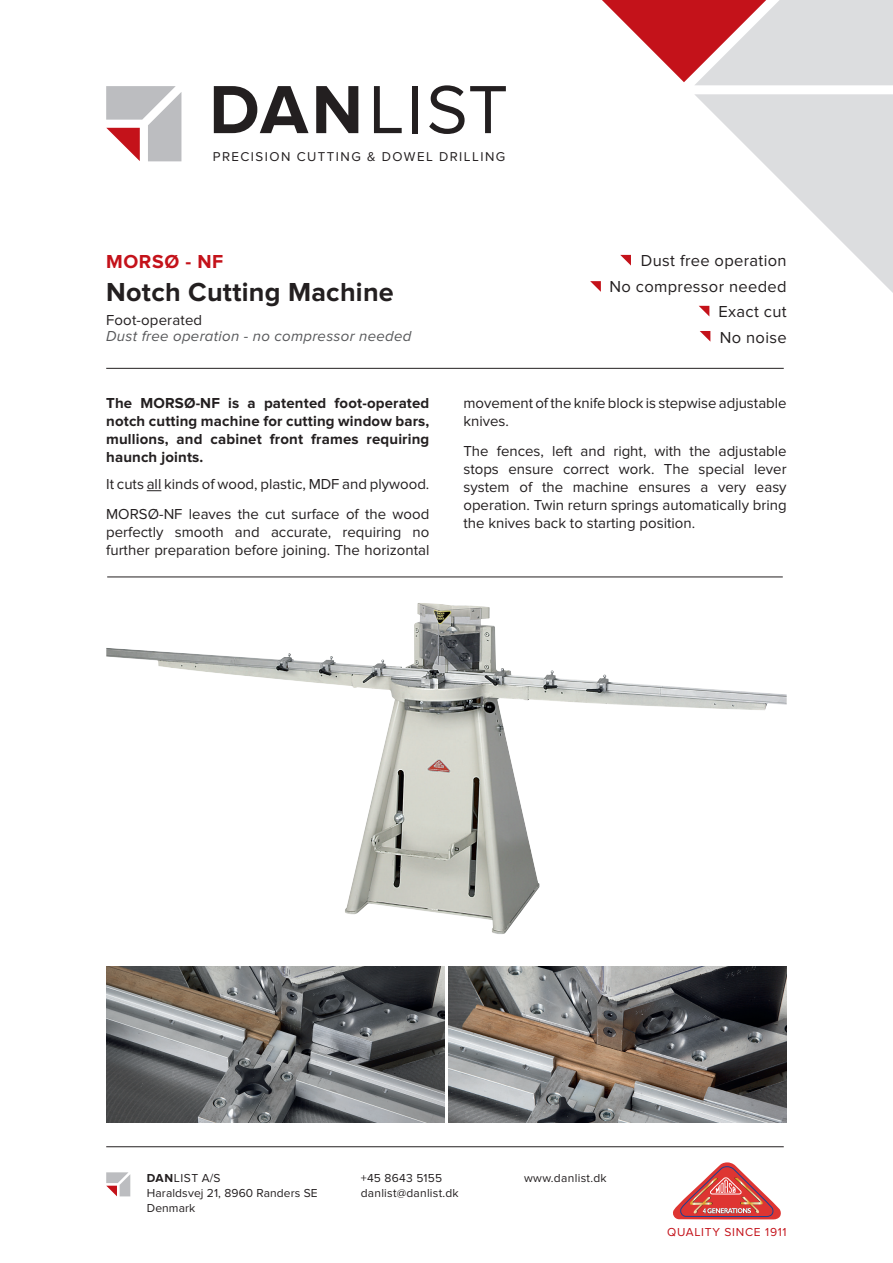
<style>
.page{position:relative;width:893px;height:1263px;background:#fff}
.page>*{position:absolute;margin:0;border:0;box-sizing:border-box;transform-origin:0 0}
.t1{font:70.5px "Proxima Nova";color:#231f20}
.t2{font:700 27px "Proxima Nova";letter-spacing:.01em;color:#231f20}
.rødnavn{font:700 19.5px "Proxima Nova";letter-spacing:.03em;color:#c4121a}
.t3{font:16.5px "Proxima Nova";letter-spacing:.02em;color:#231f20}
.brødtekst{font:15px/18px "Proxima Nova";color:#231f20;text-align:justify}
.t4{font:700 15px/18px "Proxima Nova";letter-spacing:.01em;color:#231f20;text-align:justify}
.t5{font:italic 15px "Proxima Nova";letter-spacing:.02em;color:#57585a}
.t6{font:13.2px "Proxima Nova";letter-spacing:.11em;color:#231f20}
.t7{font:12px "Proxima Nova";letter-spacing:.02em;color:#231f20}
.t8{font:12px "Proxima Nova";letter-spacing:.06em;color:#c4121a}
.s1{font-weight:700}
</style>
<div class="page">
<svg style="left:106px;top:86px;width:75px;height:75px"></svg>
<svg style="left:602px;top:0;width:291px;height:85px"></svg>
<svg style="left:695px;top:94px;width:198px;height:199px"></svg>
<hr style="left:106px;top:1146px;width:678px;height:1px;background:#231f20">
<svg style="left:106px;top:1172px;width:24px;height:24px"></svg>
<svg style="left:673px;top:1162px;width:108px;height:57px"></svg>
<hr style="left:106px;top:368px;width:678px;height:1px;background:#231f20">
<svg style="left:620px;top:255px;width:11px;height:11px"></svg>
<svg style="left:590px;top:281px;width:11px;height:11px"></svg>
<svg style="left:699px;top:306px;width:10px;height:10px"></svg>
<svg style="left:700px;top:331px;width:10px;height:10px"></svg>
<img style="left:106px;top:966px;width:339px;height:157px">
<img style="left:448px;top:966px;width:339px;height:157px">
<svg style="left:147px;top:490px;width:14px;height:1px"></svg>
<hr style="left:107px;top:577px;width:676px;height:1px;background:#231f20">
<img style="left:106px;top:603px;width:681px;height:331px">
<p class="t1" style="left:209px;top:69px;width:300px"><span class="s1">DAN</span>LIST</p>
<p class="t6" style="left:213px;top:149px;width:294px">PRECISION CUTTING &amp; DOWEL DRILLING</p>
<p class="rødnavn" style="left:106px;top:251px;width:119px">MORSØ - NF</p>
<p class="t2" style="left:106px;top:276px;width:289px">Notch Cutting Machine</p>
<p class="brødtekst" style="left:106px;top:311px;width:98px">Foot-operated</p>
<p class="t5" style="left:106px;top:328px;width:307px">Dust free operation - no compressor needed</p>
<p class="t3" style="left:641px;top:251px;width:147px">Dust free operation</p>
<p class="t3" style="left:609px;top:277px;width:179px">No compressor needed</p>
<p class="t3" style="left:718px;top:302px;width:70px">Exact cut</p>
<p class="t3" style="left:720px;top:328px;width:68px">No noise</p>
<p class="t4" style="left:106px;top:394px;width:325px">The MORSØ-NF is a patented foot-operated notch cutting machine for cutting window bars, mullions, and cabinet front frames requiring haunch joints.</p>
<p class="brødtekst" style="left:106px;top:475px;width:325px">It cuts all kinds of wood, plastic, MDF and plywood.</p>
<p class="brødtekst" style="left:106px;top:505px;width:325px">MORSØ-NF leaves the cut surface of the wood perfectly smooth and accurate, requiring no further preparation before joining. The horizontal</p>
<p class="brødtekst" style="left:463px;top:394px;width:325px">movement of the knife block is stepwise adjustable knives.</p>
<p class="brødtekst" style="left:463px;top:442px;width:325px">The fences, left and right, with the adjustable stops ensure correct work. The special lever system of the machine ensures a very easy operation. Twin return springs automatically bring the knives back to starting position.</p>
<p class="t7" style="left:147px;top:1171px;width:75px"><span class="s1">DAN</span>LIST A/S</p>
<p class="t7" style="left:147px;top:1186px;width:172px">Haraldsvej 21, 8960 Randers SE</p>
<p class="t7" style="left:147px;top:1201px;width:50px">Denmark</p>
<p class="t7" style="left:361px;top:1171px;width:83px">+45 8643 5155</p>
<p class="t7" style="left:524px;top:1171px;width:84px">www.danlist.dk</p>
<p class="t7" style="left:361px;top:1186px;width:99px">danlist@danlist.dk</p>
<p class="t8" style="left:667px;top:1225px;width:121px">QUALITY SINCE 1911</p>
</div>
